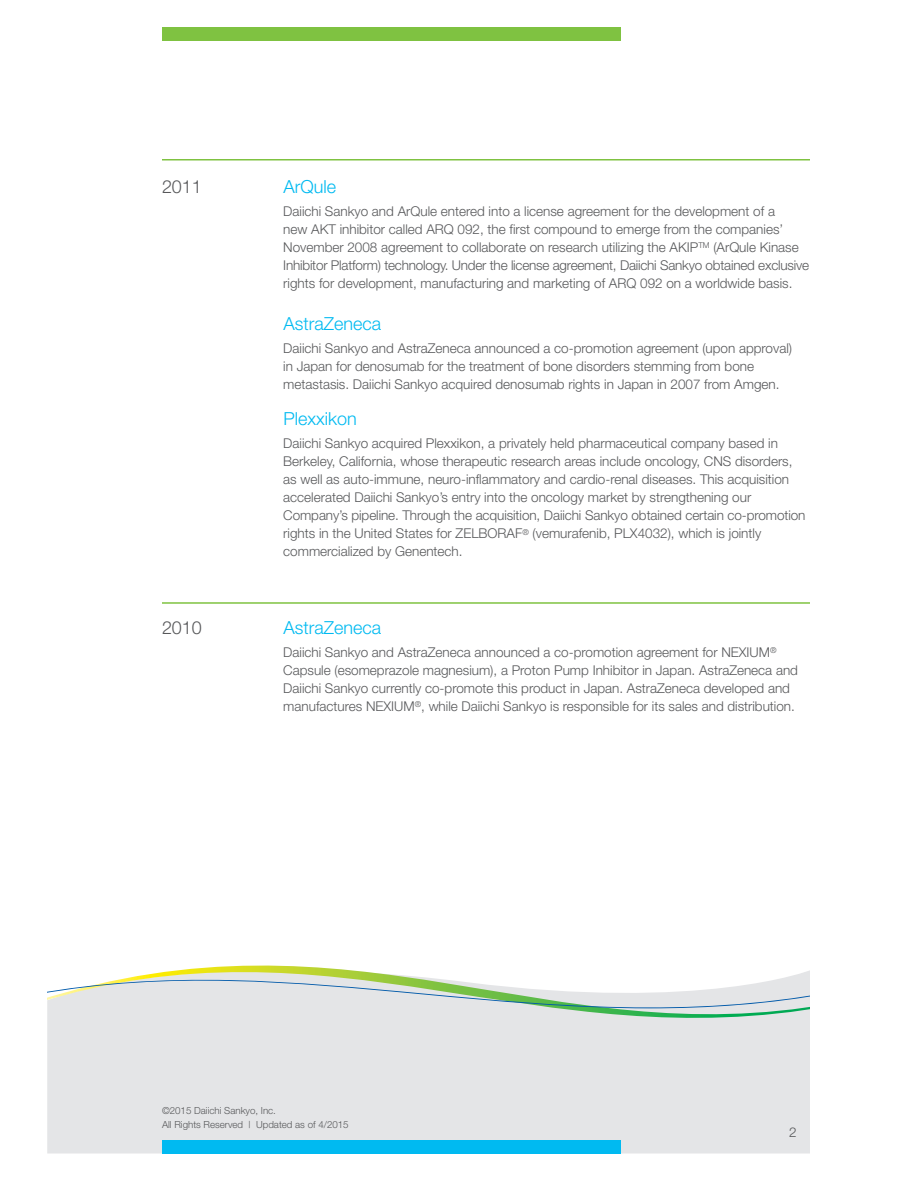
<style>
.page{position:relative;width:918px;height:1188px;background:#fff}
.page>*{position:absolute;margin:0;border:0;box-sizing:border-box;transform-origin:0 0}
.t1{font:300 18px "Helvetica Neue";color:#00baf1}
.t2{font:300 18px "Helvetica Neue";color:#57585a}
.t3{font:300 13.5px/18px "Helvetica Neue";color:#57585a}
.t4{font:300 9.75px/13.5px "Helvetica Neue";color:#57585a}
</style>
<div class="page">
<div style="left:47px;top:965px;width:763px;height:188px;background:#e4e5e7"></div>
<div style="left:162px;top:27px;width:459px;height:13px;background:#7fc241"></div>
<svg style="left:47px;top:966px;width:763px;height:52px"></svg>
<div style="left:162px;top:1140px;width:459px;height:14px;background:#00baf1"></div>
<hr style="left:162px;top:159px;width:648px;height:1px;background:#7fc241">
<hr style="left:162px;top:602px;width:648px;height:2px;background:#7fc241">
<h1 class="t2" style="left:162px;top:180px;width:41px">2011</h1>
<h1 class="t1" style="left:284px;top:180px;width:54px">ArQule</h1>
<p class="t3" style="left:283px;top:204px;width:527px">Daiichi Sankyo and ArQule entered into a license agreement for the development of a<br>new AKT inhibitor called ARQ 092, the first compound to emerge from the companies’ November 2008 agreement to collaborate on research utilizing the AKIP<sup>TM</sup> (ArQule Kinase Inhibitor Platform) technology. Under the license agreement, Daiichi Sankyo obtained exclusive rights for development, manufacturing and marketing of ARQ 092 on a worldwide basis.</p>
<h1 class="t1" style="left:284px;top:317px;width:99px">AstraZeneca</h1>
<p class="t3" style="left:283px;top:341px;width:510px">Daiichi Sankyo and AstraZeneca announced a co-promotion agreement (upon approval) in Japan for denosumab for the treatment of bone disorders stemming from bone metastasis. Daiichi Sankyo acquired denosumab rights in Japan in 2007 from Amgen.</p>
<h1 class="t1" style="left:284px;top:412px;width:75px">Plexxikon</h1>
<p class="t3" style="left:283px;top:436px;width:524px">Daiichi Sankyo acquired Plexxikon, a privately held pharmaceutical company based in Berkeley, California, whose therapeutic research areas include oncology, CNS disorders, as well as auto-immune, neuro-inflammatory and cardio-renal diseases. This acquisition accelerated Daiichi Sankyo’s entry into the oncology market by strengthening our Company’s pipeline. Through the acquisition, Daiichi Sankyo obtained certain co-promotion rights in the United States for ZELBORAF<sup>®</sup> (vemurafenib, PLX4032), which is jointly commercialized by Genentech.</p>
<h1 class="t2" style="left:162px;top:621px;width:41px">2010</h1>
<h1 class="t1" style="left:284px;top:621px;width:99px">AstraZeneca</h1>
<p class="t3" style="left:283px;top:645px;width:516px">Daiichi Sankyo and AstraZeneca announced a co-promotion agreement for NEXIUM<sup>® </sup>Capsule (esomeprazole magnesium), a Proton Pump Inhibitor in Japan. AstraZeneca and Daiichi Sankyo currently co-promote this product in Japan. AstraZeneca developed and manufactures NEXIUM<sup>®</sup>, while Daiichi Sankyo is responsible for its sales and distribution.</p>
<p class="t4" style="left:162px;top:1105px;width:188px">©2015 Daiichi Sankyo, Inc.<br>All Rights Reserved | Updated as of 4/2015</p>
<p class="t3" style="left:789px;top:1124px;width:9px">2</p>
</div>
